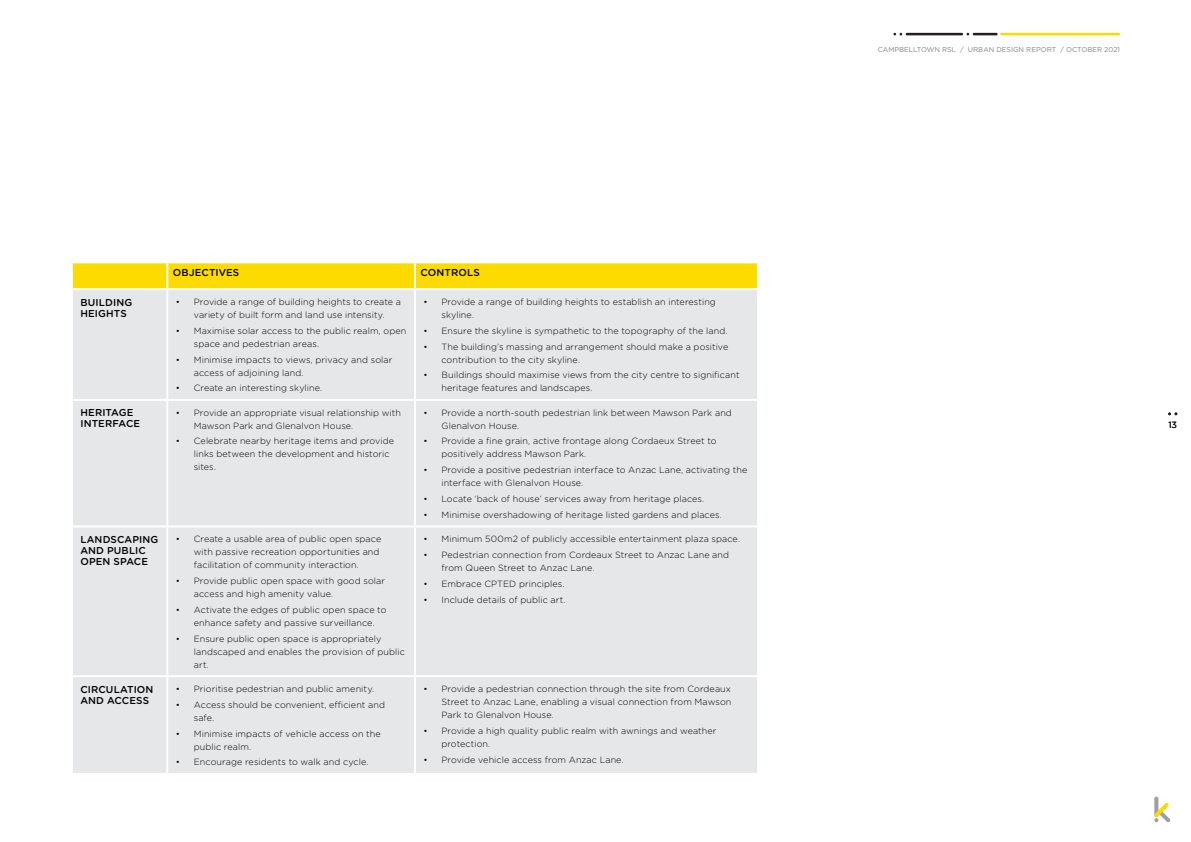
<style>
.page{position:relative;width:1191px;height:842px;background:#fff}
.page>*{position:absolute;margin:0;border:0;box-sizing:border-box;transform-origin:0 0}
.t1{font:500 10px/11px "Gotham Rounded";letter-spacing:.01em;color:#000}
.t2{font:300 9px/13px "Gotham Rounded";letter-spacing:.01em;color:#000}
.t3{font:9px "Gotham Rounded";color:#000}
.t4{font:7px "Gotham Rounded";color:#808285}
</style>
<div class="page">
<svg style="left:1154px;top:797px;width:16px;height:25px"></svg>
<svg style="left:893px;top:33px;width:227px;height:2px"></svg>
<svg style="left:1168px;top:412px;width:9px;height:3px"></svg>
<div style="left:73px;top:263px;width:684px;height:25px;background:#fddb00"></div>
<div style="left:73px;top:290px;width:684px;height:483px;background:#e6e7e8"></div>
<hr style="left:166px;top:263px;width:2px;height:25px;background:#fff">
<hr style="left:414px;top:263px;width:2px;height:25px;background:#fff">
<hr style="left:166px;top:290px;width:2px;height:109px;background:#fff">
<hr style="left:414px;top:290px;width:2px;height:109px;background:#fff">
<hr style="left:71px;top:399px;width:96px;height:2px;background:#fff">
<hr style="left:167px;top:399px;width:248px;height:2px;background:#fff">
<hr style="left:166px;top:401px;width:2px;height:124px;background:#fff">
<hr style="left:415px;top:399px;width:344px;height:2px;background:#fff">
<hr style="left:414px;top:401px;width:2px;height:124px;background:#fff">
<hr style="left:71px;top:525px;width:96px;height:2px;background:#fff">
<hr style="left:167px;top:525px;width:248px;height:2px;background:#fff">
<hr style="left:166px;top:527px;width:2px;height:148px;background:#fff">
<hr style="left:415px;top:525px;width:344px;height:2px;background:#fff">
<hr style="left:414px;top:527px;width:2px;height:148px;background:#fff">
<hr style="left:71px;top:675px;width:96px;height:2px;background:#fff">
<hr style="left:167px;top:675px;width:248px;height:2px;background:#fff">
<hr style="left:166px;top:677px;width:2px;height:96px;background:#fff">
<hr style="left:415px;top:675px;width:344px;height:2px;background:#fff">
<hr style="left:414px;top:677px;width:2px;height:96px;background:#fff">
<p class="t1" style="left:173px;top:267px;width:68px">OBJECTIVES</p>
<p class="t1" style="left:420px;top:267px;width:61px">CONTROLS</p>
<p class="t1" style="left:80px;top:296px;width:53px">BUILDING<br>HEIGHTS</p>
<p class="t2" style="left:176px;top:295px;width:226px;text-align:center">• Provide a range of building heights to create a variety of built form and land use intensity.</p>
<p class="t2" style="left:194px;top:324px;width:214px;text-indent:-18px">• Maximise solar access to the public realm, open space and pedestrian areas.</p>
<p class="t2" style="left:194px;top:352px;width:200px;text-indent:-18px">• Minimise impacts to views, privacy and solar access of adjoining land.</p>
<p class="t2" style="left:176px;top:381px;width:148px">• Create an interesting skyline.</p>
<p class="t1" style="left:80px;top:407px;width:61px">HERITAGE<br>INTERFACE</p>
<p class="t2" style="left:194px;top:405px;width:209px;text-indent:-18px">• Provide an appropriate visual relationship with<br>Mawson Park and Glenalvon House.</p>
<p class="t2" style="left:194px;top:434px;width:202px;text-indent:-18px">• Celebrate nearby heritage items and provide links between the development and historic sites.</p>
<p class="t1" style="left:80px;top:533px;width:79px">LANDSCAPING<br>AND PUBLIC<br>OPEN SPACE</p>
<p class="t2" style="left:194px;top:532px;width:189px;text-indent:-18px">• Create a usable area of public open space with passive recreation opportunities and facilitation of community interaction.</p>
<p class="t2" style="left:194px;top:574px;width:193px;text-indent:-18px">• Provide public open space with good solar access and high amenity value.</p>
<p class="t2" style="left:194px;top:603px;width:194px;text-indent:-18px">• Activate the edges of public open space to enhance safety and passive surveillance.</p>
<p class="t2" style="left:194px;top:631px;width:213px;text-indent:-18px">• Ensure public open space is appropriately landscaped and enables the provision of public art.</p>
<p class="t1" style="left:80px;top:683px;width:75px">CIRCULATION<br>AND ACCESS</p>
<p class="t2" style="left:176px;top:682px;width:200px">• Prioritise pedestrian and public amenity.</p>
<p class="t2" style="left:194px;top:698px;width:193px;text-indent:-18px">• Access should be convenient, efficient and safe.</p>
<p class="t2" style="left:194px;top:726px;width:188px;text-indent:-18px">• Minimise impacts of vehicle access on the public realm.</p>
<p class="t2" style="left:176px;top:755px;width:194px">• Encourage residents to walk and cycle.</p>
<p class="t2" style="left:441px;top:295px;width:276px;text-indent:-18px">• Provide a range of building heights to establish an interesting skyline.</p>
<p class="t2" style="left:423px;top:324px;width:305px">• Ensure the skyline is sympathetic to the topography of the land.</p>
<p class="t2" style="left:441px;top:339px;width:288px;text-indent:-18px">• The building’s massing and arrangement should make a positive contribution to the city skyline.</p>
<p class="t2" style="left:441px;top:368px;width:300px;text-indent:-18px">• Buildings should maximise views from the city centre to significant heritage features and landscapes.</p>
<p class="t2" style="left:441px;top:405px;width:292px;text-indent:-18px">• Provide a north-south pedestrian link between Mawson Park and<br>Glenalvon House.</p>
<p class="t2" style="left:441px;top:434px;width:277px;text-indent:-18px">• Provide a fine grain, active frontage along Cordaeux Street to positively address Mawson Park.</p>
<p class="t2" style="left:441px;top:463px;width:307px;text-indent:-18px">• Provide a positive pedestrian interface to Anzac Lane, activating the interface with Glenalvon House.</p>
<p class="t2" style="left:423px;top:492px;width:282px">• Locate ‘back of house’ services away from heritage places.</p>
<p class="t2" style="left:423px;top:508px;width:300px">• Minimise overshadowing of heritage listed gardens and places.</p>
<p class="t2" style="left:423px;top:532px;width:318px">• Minimum 500m2 of publicly accessible entertainment plaza space.</p>
<p class="t2" style="left:441px;top:548px;width:289px;text-indent:-18px">• Pedestrian connection from Cordeaux Street to Anzac Lane and from Queen Street to Anzac Lane.</p>
<p class="t2" style="left:423px;top:577px;width:143px">• Embrace CPTED principles.</p>
<p class="t2" style="left:423px;top:592px;width:144px">• Include details of public art.</p>
<p class="t2" style="left:441px;top:682px;width:291px;text-align:justify;text-indent:-18px">• Provide a pedestrian connection through the site from Cordeaux Street to Anzac Lane, enabling a visual connection from Mawson Park to Glenalvon House.</p>
<p class="t2" style="left:441px;top:724px;width:276px;text-indent:-18px">• Provide a high quality public realm with awnings and weather protection.</p>
<p class="t2" style="left:423px;top:752px;width:202px">• Provide vehicle access from Anzac Lane.</p>
<p class="t4" style="left:877px;top:45px;width:244px">CAMPBELLTOWN RSL / URBAN DESIGN REPORT / OCTOBER 2021</p>
<p class="t3" style="left:1168px;top:419px;width:10px">13</p>
</div>
